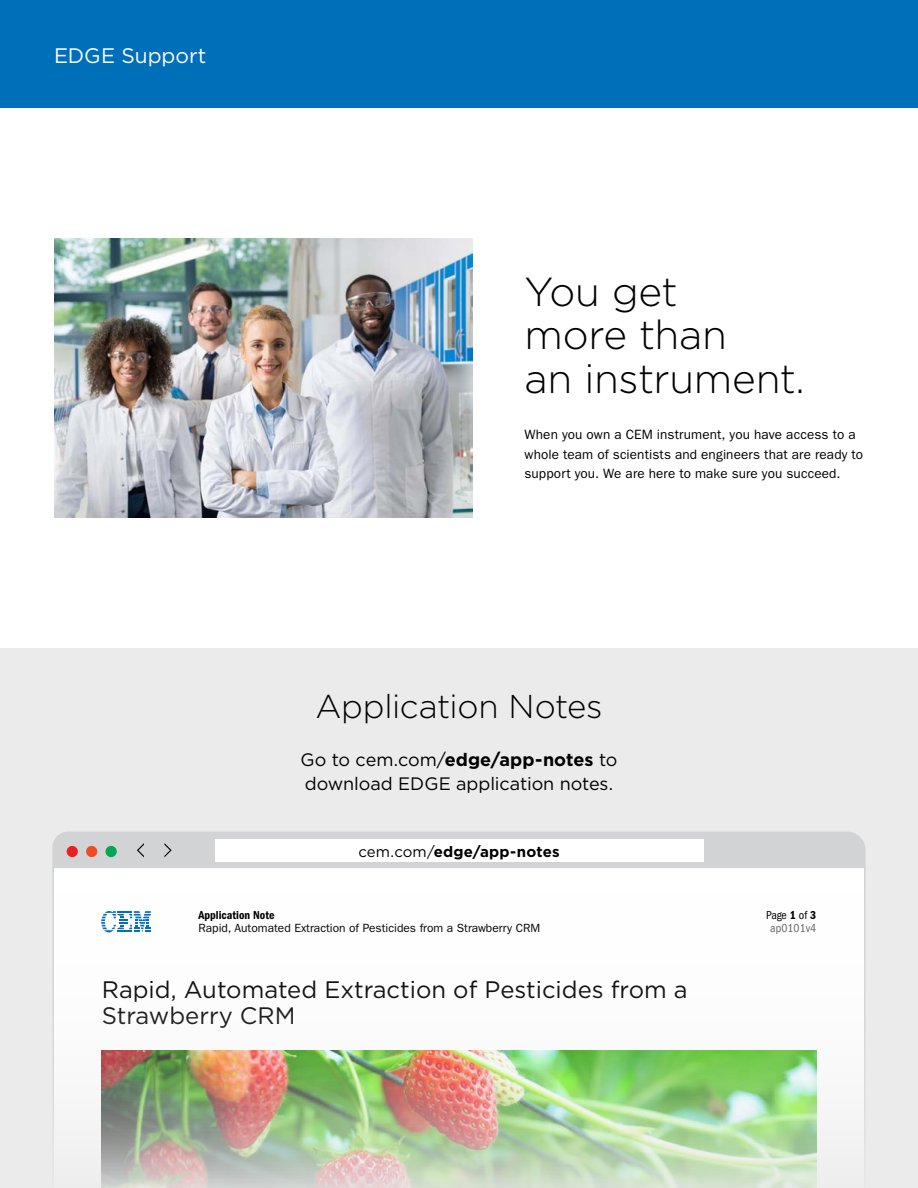
<style>
.page{position:relative;width:918px;height:1188px;background:#fff}
.page>*{position:absolute;margin:0;border:0;box-sizing:border-box;transform-origin:0 0}
.Subject_Headline{font:300 40.5px/43.5px "Gotham HTF";letter-spacing:-.01em;color:#000}
.Section_Heading_3{font:300 33px "Gotham HTF";letter-spacing:-.01em;color:#000}
.t1{font:23.85px/26.5px "Gotham HTF";color:#000}
.Page_Header__blue_ba{font:21px "Gotham HTF";color:#fff}
.Section_Heading_3-2{font:18px/24px "Gotham HTF";letter-spacing:-.005em;color:#000}
.Section_Heading_3-3{font:700 15px "Gotham HTF";letter-spacing:.01em;color:#000}
.Paragraph_Copy{font:13.5px/19.5px "ITC Franklin Gothic Std";letter-spacing:.01em;color:#000}
.t2{font:11.85px "ITC Franklin Gothic Std";color:#000}
.t3{font:11.85px "ITC Franklin Gothic Std Dm Cd";color:#000}
.t4{font:condensed 11.85px "ITC Franklin Gothic Std";letter-spacing:-.015em;color:#000}
.t5{font:condensed 11.85px "ITC Franklin Gothic Std";color:#636466}
.s1{font-weight:700}
.s2{font-weight:400}
.s3{font-family:"ITC Franklin Gothic Std Dm Cd";font-stretch:normal}
</style>
<div class="page">
<div style="left:0;top:649px;width:918px;height:539px;background:#ebebec"></div>
<img style="left:52px;top:870px;width:814px;height:318px">
<div style="left:0;top:0;width:918px;height:108px;background:#006fba"></div>
<img style="left:54px;top:239px;width:418px;height:278px">
<svg style="left:52px;top:831px;width:814px;height:39px;background:#d4d4d5"></svg>
<div style="left:215px;top:839px;width:488px;height:23px;background:#fff"></div>
<p class="Page_Header__blue_ba" style="left:54px;top:44px;width:154px">EDGE Support</p>
<p class="Subject_Headline" style="left:525px;top:269px;width:282px">You get<br>more than<br>an instrument.</p>
<p class="Paragraph_Copy" style="left:525px;top:425px;width:340px">When you own a CEM instrument, you have access to a whole team of scientists and engineers that are ready to support you. We are here to make sure you succeed.</p>
<p class="Section_Heading_3" style="left:315px;top:689px;width:289px">Application Notes</p>
<p class="Section_Heading_3-2" style="left:301px;top:748px;width:318px">Go to cem.com/<span class="s1">edge/app-notes</span> to download EDGE application notes.</p>
<p class="Section_Heading_3-3" style="left:358px;top:843px;width:203px"><span class="s2">cem.com/</span>edge/app-notes</p>
<p class="t3" style="left:198px;top:908px;width:78px">Application Note</p>
<p class="t2" style="left:198px;top:922px;width:343px">Rapid, Automated Extraction of Pesticides from a Strawberry CRM</p>
<h3 class="t1" style="left:102px;top:975px;width:587px">Rapid, Automated Extraction of Pesticides from a<br>Strawberry CRM</h3>
<p class="t4" style="left:766px;top:908px;width:52px">Page <span class="s3">1</span> of <span class="s3">3</span></p>
<p class="t5" style="left:770px;top:922px;width:48px">ap0101v4</p>
</div>
